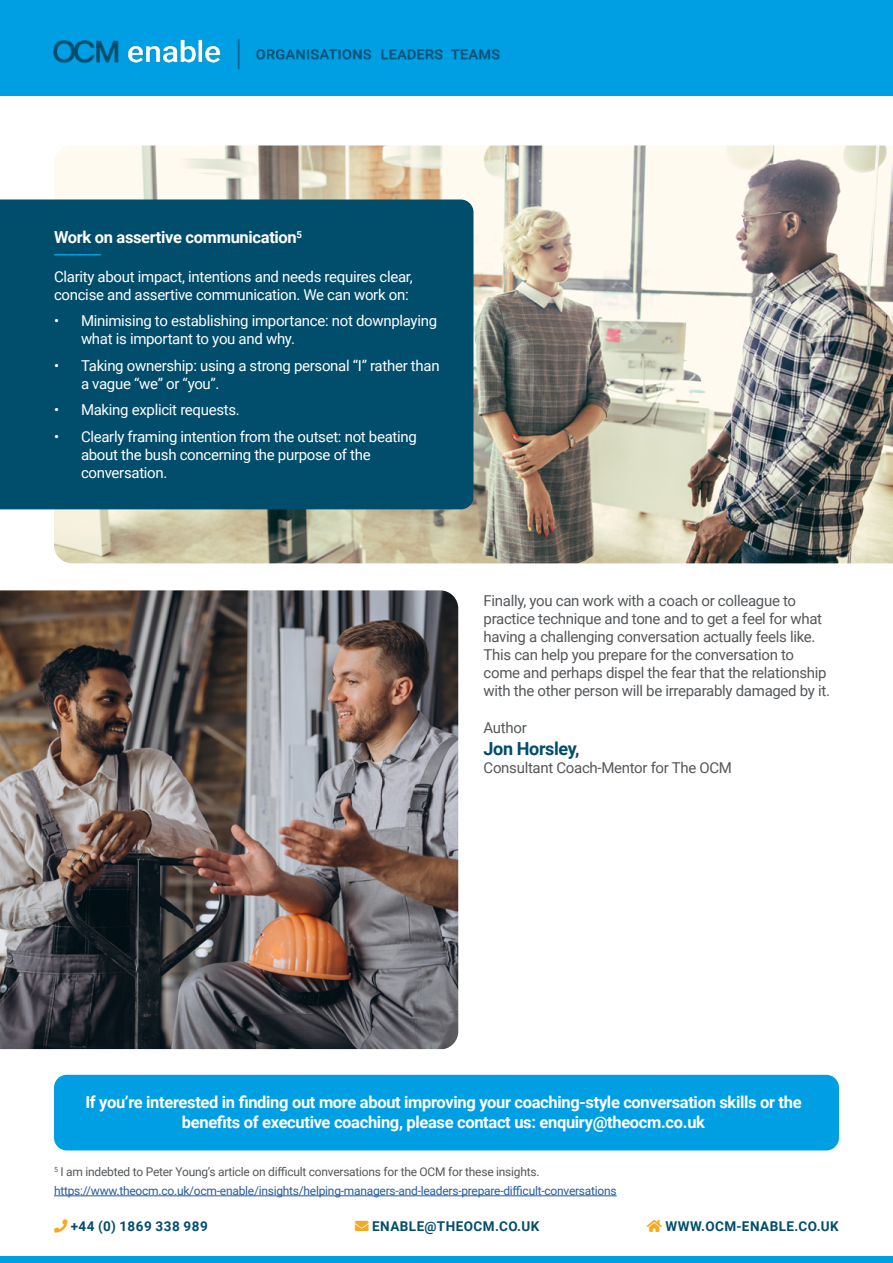
<style>
.page{position:relative;width:893px;height:1263px;background:#fff}
.page>*{position:absolute;margin:0;border:0;box-sizing:border-box;transform-origin:0 0}
.t1{font:700 18px "Roboto";letter-spacing:-.02em;color:#004d6c}
.t2{font:700 16.5px/19.8px "Roboto";letter-spacing:-.02em;color:#fff;text-align:center}
.t3{font:15px/18px "Roboto";letter-spacing:-.02em;color:#fff}
.t4{font:15px/18px "Roboto";letter-spacing:-.02em;color:#54575a}
.t5{font:700 13.5px "Roboto";letter-spacing:.035em;color:#004d6c}
.t6{font:12px "Roboto";letter-spacing:-.02em;color:#275b9b}
.t7{font:12px "Roboto";letter-spacing:-.02em;color:#54575a}
.s1{color:#f7a823}
</style>
<div class="page">
<div style="left:0;top:0;width:893px;height:96px;background:#009fe3"></div>
<img style="left:53px;top:38px;width:447px;height:32px">
<div style="left:0;top:1256px;width:893px;height:7px;background:#009fe3"></div>
<hr style="left:54px;top:1195px;width:563px;height:1px;background:#275b9b">
<img style="left:54px;top:145px;width:839px;height:418px">
<div style="left:0;top:199px;width:473px;height:310px;background:#004d6c"></div>
<hr style="left:55px;top:254px;width:45px;height:2px;background:#009fe3">
<div style="left:54px;top:1075px;width:785px;height:75px;background:#009fe3;border-radius:13px"></div>
<img style="left:0;top:590px;width:458px;height:459px">
<p class="t2" style="left:54px;top:227px;width:250px">Work on assertive communication<sup>5</sup></p>
<p class="t3" style="left:54px;top:267px;width:360px">Clarity about impact, intentions and needs requires clear, concise and assertive communication. We can work on:</p>
<p class="t3" style="left:81px;top:311px;width:358px;text-indent:-27px">• Minimising to establishing importance: not downplaying what is important to you and why.</p>
<p class="t3" style="left:81px;top:356px;width:360px;text-indent:-27px">• Taking ownership: using a strong personal “I” rather than a vague “we” or “you”.</p>
<p class="t3" style="left:54px;top:400px;width:187px">• Making explicit requests.</p>
<p class="t3" style="left:81px;top:427px;width:337px;text-indent:-27px">• Clearly framing intention from the outset: not beating about the bush concerning the purpose of the conversation.</p>
<p class="t4" style="left:484px;top:591px;width:348px">Finally, you can work with a coach or colleague to practice technique and tone and to get a feel for what having a challenging conversation actually feels like.<br>This can help you prepare for the conversation to come and perhaps dispel the fear that the relationship with the other person will be irreparably damaged by it.</p>
<p class="t4" style="left:484px;top:718px;width:45px">Author</p>
<p class="t1" style="left:484px;top:736px;width:97px">Jon Horsley,</p>
<p class="t4" style="left:484px;top:758px;width:250px">Consultant Coach-Mentor for The OCM</p>
<p class="t2" style="left:85px;top:1092px;width:718px">If you’re interested in finding out more about improving your coaching-style conversation skills or the benefits of executive coaching, please contact us: enquiry@theocm.co.uk</p>
<p class="t7" style="left:54px;top:1163px;width:487px"><sup>5</sup> I am indebted to Peter Young’s article on difficult conversations for the OCM for these insights.</p>
<p class="t6" style="left:54px;top:1182px;width:564px">https://www.theocm.co.uk/ocm-enable/insights/helping-managers-and-leaders-prepare-difficult-conversations</p>
<p class="t5" style="left:54px;top:1216px;width:155px"><span class="s1">★</span> +44 (0) 1869 338 989</p>
<p class="t5" style="left:372px;top:1216px;width:169px">ENABLE@THEOCM.CO.UK</p>
<p class="t5" style="left:647px;top:1216px;width:194px"><span class="s1">★</span> WWW.OCM-ENABLE.CO.UK</p>
</div>
